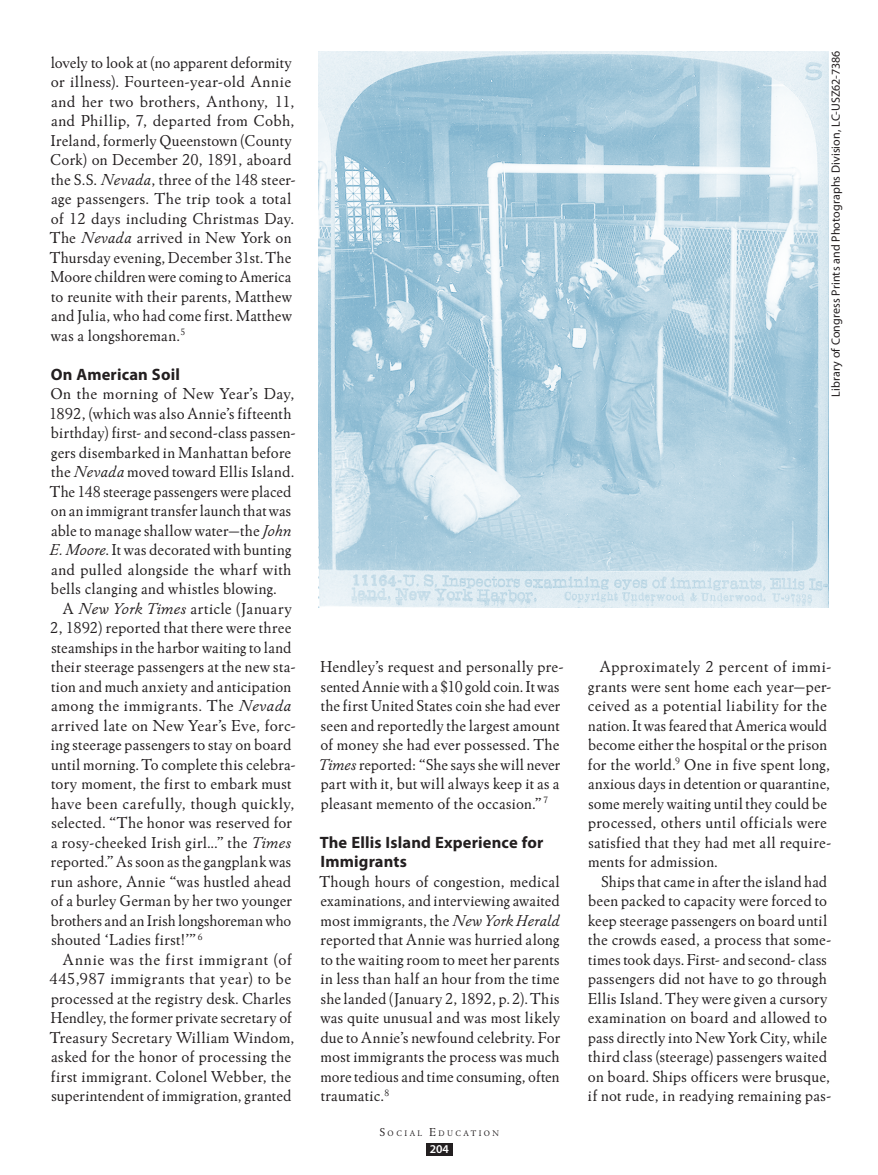
<style>
.page{position:relative;width:878px;height:1175px;background:#fff}
.page>*{position:absolute;margin:0;border:0;box-sizing:border-box;transform-origin:0 0}
.t1{font:16.5px/19.5px "Winchester New ITC";letter-spacing:.015em;color:#231f20}
.t2{font:700 16.5px/19.5px "Myriad Pro";letter-spacing:.01em;color:#231f20}
.t3{font:12px "Myriad Pro";letter-spacing:.005em;color:#231f20}
.t4{font:600 12px "Myriad Pro";color:#fff}
.t5{font:8.4px "Winchester New ITC Book OS";letter-spacing:.285em;color:#231f20}
.s1{font-style:italic}
.s2{font-size:12px}
</style>
<div class="page">
<div style="left:426px;top:1143px;width:26px;height:12px;background:#231f20"></div>
<img style="left:319px;top:52px;width:509px;height:556px">
<p class="t1" style="left:50px;top:52px;width:247px">lovely to look at (no apparent deformity or illness). Fourteen-year-old Annie and her two brothers, Anthony, 11, and Phillip, 7, departed from Cobh, Ireland, formerly Queenstown (County Cork) on December 20, 1891, aboard the S.S. <span class="s1">Nevada</span>, three of the 148 steer&shy;age passengers. The trip took a total of 12 days including Christmas Day.<br>The <span class="s1">Nevada</span> arrived in New York on Thursday evening, December 31st. The Moore children were coming to America to reunite with their parents, Matthew and Julia, who had come first. Matthew was a longshoreman.<sup>5</sup></p>
<p class="t2" style="left:51px;top:364px;width:131px">On American Soil</p>
<p class="t1" style="left:49px;top:384px;width:248px">On the morning of New Year’s Day, 1892, (which was also Annie’s fifteenth birthday) first- and second-class passen&shy;gers disembarked in Manhattan before the <span class="s1">Nevada</span> moved toward Ellis Island.<br>The 148 steerage passengers were placed on an immigrant transfer launch that was able to manage shallow water—the <span class="s1">John E. Moore</span>. It was decorated with bunting and pulled alongside the wharf with bells clanging and whistles blowing.</p>
<p class="t1" style="left:50px;top:598px;width:247px;text-indent:13px">A <span class="s1">New York Times</span> article (January 2, 1892) reported that there were three steamships in the harbor waiting to land their steerage passengers at the new sta&shy;tion and much anxiety and anticipation among the immigrants. The <span class="s1">Nevada </span>arrived late on New Year’s Eve, forc&shy;ing steerage passengers to stay on board until morning. To complete this celebra&shy;tory moment, the first to embark must have been carefully, though quickly, selected. “The honor was reserved for a rosy-cheeked Irish girl...” the <span class="s1">Times </span>reported.” As soon as the gangplank was run ashore, Annie “was hustled ahead of a burley German by her two younger brothers and an Irish longshoreman who shouted ‘Ladies first!’” <sup>6</sup></p>
<p class="t1" style="left:49px;top:949px;width:247px;text-indent:14px">Annie was the first immigrant (of 445,987 immigrants that year) to be processed at the registry desk. Charles Hendley, the former private secretary of Treasury Secretary William Windom, asked for the honor of processing the first immigrant. Colonel Webber, the superintendent of immigration, granted</p>
<p class="t1" style="left:318px;top:657px;width:247px">Hendley’s request and personally pre&shy;sented Annie with a $10 gold coin. It was the first United States coin she had ever seen and reportedly the largest amount of money she had ever possessed. The <span class="s1">Times</span> reported: “She says she will never part with it, but will always keep it as a pleasant memento of the occasion.” <sup>7</sup></p>
<p class="t2" style="left:320px;top:832px;width:225px">The Ellis Island Experience for<br>Immigrants</p>
<p class="t1" style="left:319px;top:871px;width:242px;text-align:justify">Though hours of congestion, medical examinations, and interviewing awaited most immigrants, the <span class="s1">New York Herald </span>reported that Annie was hurried along to the waiting room to meet her parents in less than half an hour from the time she landed (January 2, 1892, p. 2). This was quite unusual and was most likely due to Annie’s newfound celebrity. For most immigrants the process was much more tedious and time consuming, often traumatic.<sup>8</sup></p>
<p class="t5" style="left:380px;top:1128px;width:121px"><span class="s2">S</span>OCIAL <span class="s2">E</span>DUCATION</p>
<p class="t4" style="left:430px;top:1141px;width:21px">204</p>
<p class="t3" style="left:829px;top:396px;width:347px;rotate:-90deg">Library of Congress Prints and Photographs Division, LC-USZ62-7386</p>
<p class="t1" style="left:588px;top:657px;width:245px;text-indent:12px">Approximately 2 percent of immi&shy;grants were sent home each year—per&shy;ceived as a potential liability for the nation. It was feared that America would become either the hospital or the prison for the world.<sup>9</sup> One in five spent long, anxious days in detention or quarantine, some merely waiting until they could be processed, others until officials were satisfied that they had met all require&shy;ments for admission.</p>
<p class="t1" style="left:587px;top:871px;width:245px;text-align:center">Ships that came in after the island had been packed to capacity were forced to keep steerage passengers on board until the crowds eased, a process that some&shy;times took days. First- and second- class passengers did not have to go through Ellis Island. They were given a cursory examination on board and allowed to pass directly into New York City, while third class (steerage) passengers waited on board. Ships officers were brusque, if not rude, in readying remaining pas-</p>
</div>
